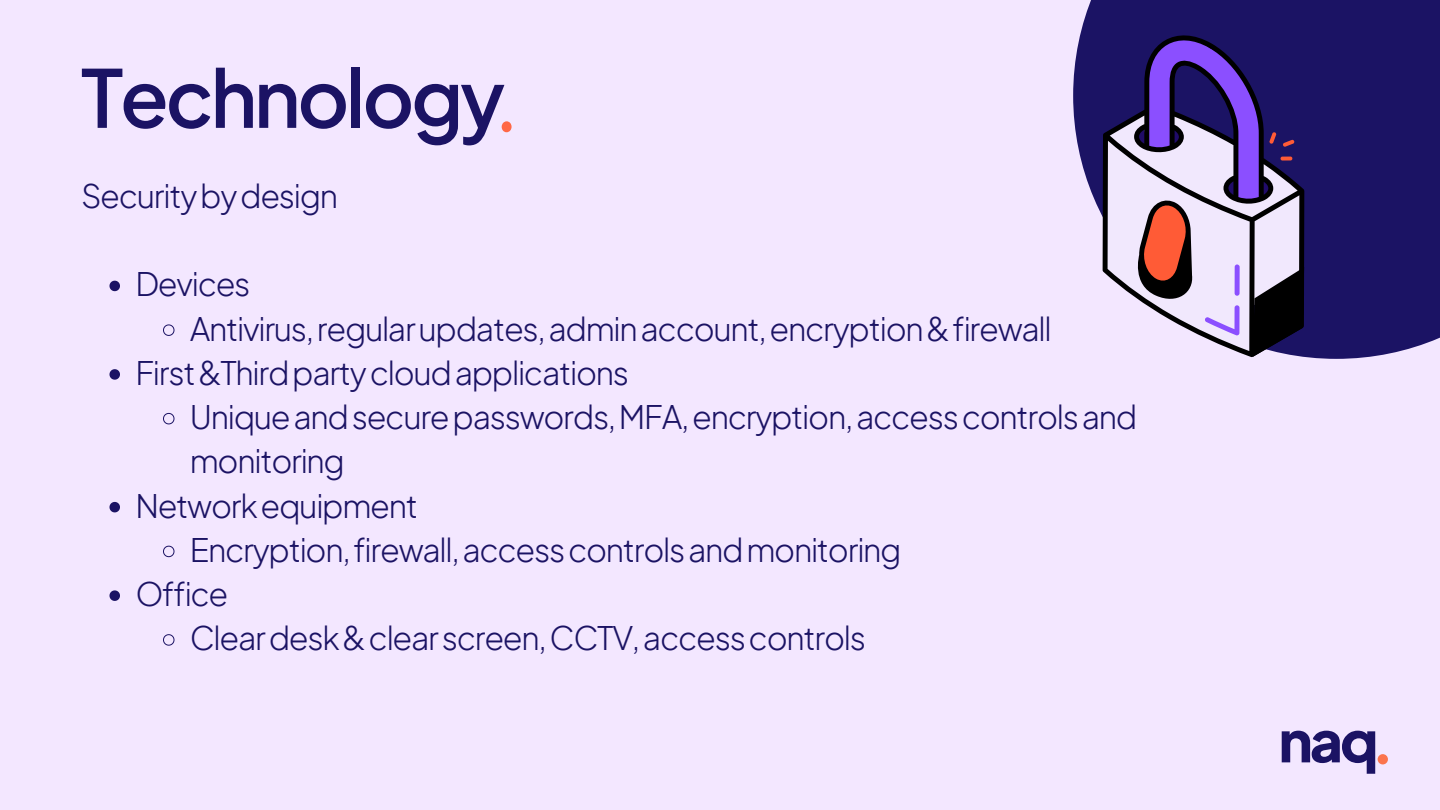
<style>
.page{position:relative;width:1440px;height:810px;background:#f3e7ff}
.page>*{position:absolute;margin:0;border:0;box-sizing:border-box;transform-origin:0 0}
.t1{font:84.5px "Lora";color:#ff6846}
.t2{font:600 79.5px "Plus Jakarta Sans";letter-spacing:-.04em;color:#1b1364}
.t3{font:300 32px/44.2px "Plus Jakarta Sans";letter-spacing:-.04em;color:#1b1364}
</style>
<div class="page">
<div style="left:1073px;top:0;width:367px;height:359px;background:#1b1364"></div>
<svg style="left:110px;top:281px;width:10px;height:10px"></svg>
<svg style="left:163px;top:324px;width:12px;height:12px"></svg>
<svg style="left:110px;top:369px;width:10px;height:11px"></svg>
<svg style="left:163px;top:413px;width:12px;height:12px"></svg>
<svg style="left:110px;top:502px;width:10px;height:10px"></svg>
<svg style="left:163px;top:545px;width:12px;height:13px"></svg>
<svg style="left:110px;top:590px;width:10px;height:11px"></svg>
<svg style="left:163px;top:634px;width:12px;height:12px"></svg>
<svg style="left:1103px;top:35px;width:201px;height:322px"></svg>
<svg style="left:1281px;top:157px;width:11px;height:4px"></svg>
<svg style="left:1282px;top:731px;width:93px;height:43px"></svg>
<div style="left:1378px;top:754px;width:10px;height:10px;background:#fb744d;border-radius:50%"></div>
<p class="t2" style="left:81px;top:45px;width:426px">Technology</p>
<p class="t1" style="left:496px;top:46px;width:22px">.</p>
<p class="t3" style="left:81px;top:173px;width:259px">Securitybydesign</p>
<p class="t3" style="left:135px;top:261px;width:117px">Devices</p>
<p class="t3" style="left:190px;top:306px;width:863px">Antivirus,regularupdates,adminaccount,encryption&amp;firewall</p>
<p class="t3" style="left:135px;top:350px;width:495px">First&amp;Thirdpartycloudapplications</p>
<p class="t3" style="left:190px;top:394px;width:949px">Uniqueandsecurepasswords,MFA,encryption,accesscontrolsand monitoring</p>
<p class="t3" style="left:135px;top:483px;width:284px">Networkequipment</p>
<p class="t3" style="left:190px;top:527px;width:713px">Encryption,firewall,accesscontrolsandmonitoring</p>
<p class="t3" style="left:135px;top:571px;width:95px">Office</p>
<p class="t3" style="left:190px;top:615px;width:678px">Cleardesk&amp;clearscreen,CCTV,accesscontrols</p>
</div>
